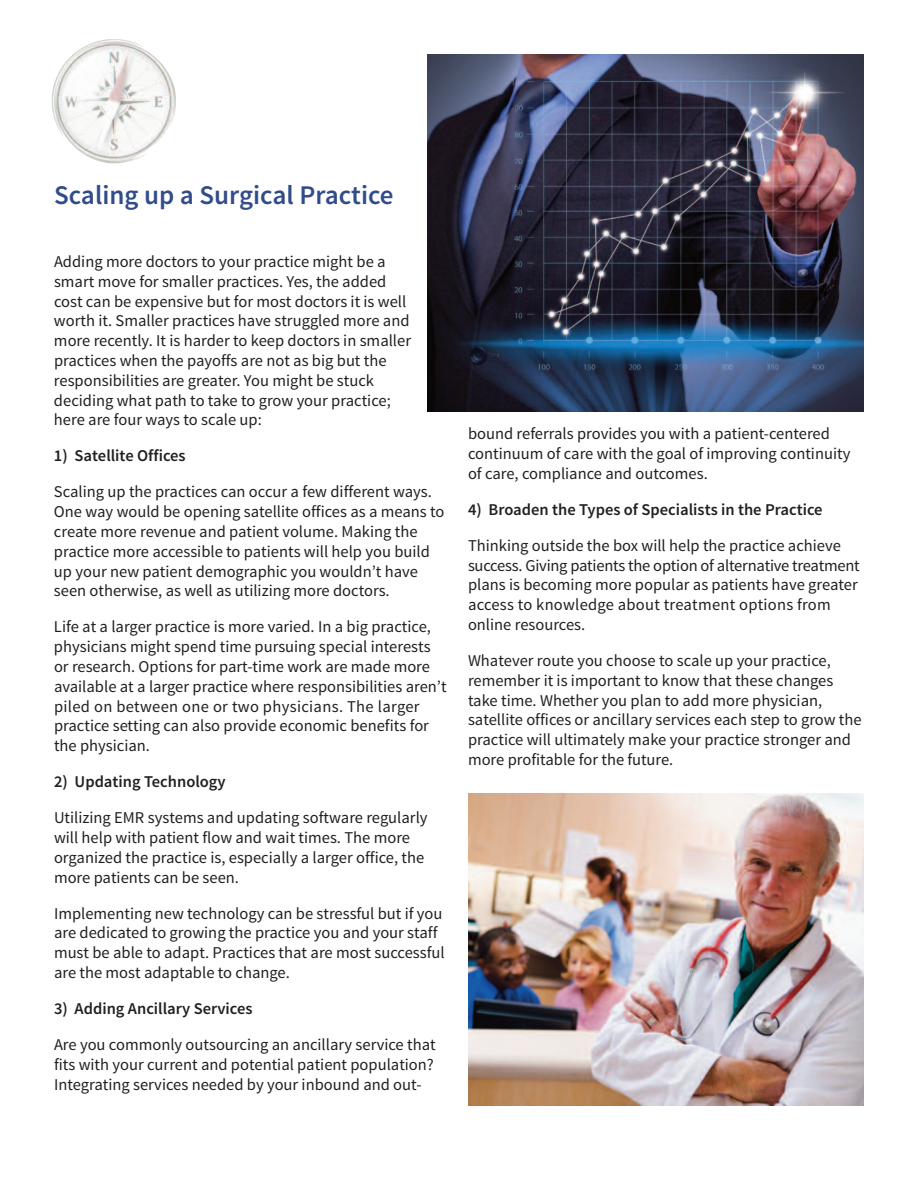
<style>
.page{position:relative;width:918px;height:1188px;background:#fff}
.page>*{position:absolute;margin:0;border:0;box-sizing:border-box;transform-origin:0 0}
.t1{font:600 27px "Source Sans Pro";color:#324c8b}
.t2{font:16.5px/19.8px "Source Sans Pro";color:#231f20}
.t3{font:600 16.5px "Source Sans Pro";color:#231f20}
</style>
<div class="page">
<img style="left:468px;top:793px;width:396px;height:312px">
<img style="left:52px;top:39px;width:124px;height:124px">
<img style="left:427px;top:54px;width:437px;height:358px">
<h1 class="t1" style="left:54px;top:185px;width:341px">Scaling up a Surgical Practice</h1>
<p class="t2" style="left:54px;top:253px;width:359px">Adding more doctors to your practice might be a smart move for smaller practices. Yes, the added cost can be expensive but for most doctors it is well worth it. Smaller practices have struggled more and more recently. It is harder to keep doctors in smaller practices when the payoffs are not as big but the responsibilities are greater. You might be stuck deciding what path to take to grow your practice; here are four ways to scale up:</p>
<p class="t3" style="left:54px;top:450px;width:133px">1) Satellite Offices</p>
<p class="t2" style="left:54px;top:483px;width:392px">Scaling up the practices can occur a few different ways.<br>One way would be opening satellite offices as a means to create more revenue and patient volume. Making the practice more accessible to patients will help you build up your new patient demographic you wouldn’t have seen otherwise, as well as utilizing more doctors.</p>
<p class="t2" style="left:54px;top:618px;width:394px">Life at a larger practice is more varied. In a big practice, physicians might spend time pursuing special interests or research. Options for part-time work are made more available at a larger practice where responsibilities aren’t piled on between one or two physicians. The larger practice setting can also provide economic benefits for the physician.</p>
<p class="t3" style="left:54px;top:775px;width:173px">2) Updating Technology</p>
<p class="t2" style="left:54px;top:809px;width:375px">Utilizing EMR systems and updating software regularly will help with patient flow and wait times. The more organized the practice is, especially a larger office, the more patients can be seen.</p>
<p class="t2" style="left:54px;top:904px;width:392px">Implementing new technology can be stressful but if you are dedicated to growing the practice you and your staff must be able to adapt. Practices that are most successful are the most adaptable to change.</p>
<p class="t3" style="left:54px;top:1002px;width:200px">3) Adding Ancillary Services</p>
<p class="t2" style="left:54px;top:1036px;width:383px;text-align:justify">Are you commonly outsourcing an ancillary service that fits with your current and potential patient population?<br>Integrating services needed by your inbound and out-</p>
<p class="t2" style="left:468px;top:425px;width:384px">bound referrals provides you with a patient-centered continuum of care with the goal of improving continuity of care, compliance and outcomes.</p>
<p class="t3" style="left:468px;top:503px;width:356px">4) Broaden the Types of Specialists in the Practice</p>
<p class="t2" style="left:468px;top:537px;width:393px">Thinking outside the box will help the practice achieve success. Giving patients the option of alternative treatment plans is becoming more popular as patients have greater access to knowledge about treatment options from online resources.</p>
<p class="t2" style="left:468px;top:652px;width:395px">Whatever route you choose to scale up your practice, remember it is important to know that these changes take time. Whether you plan to add more physician, satellite offices or ancillary services each step to grow the practice will ultimately make your practice stronger and more profitable for the future.</p>
</div>
